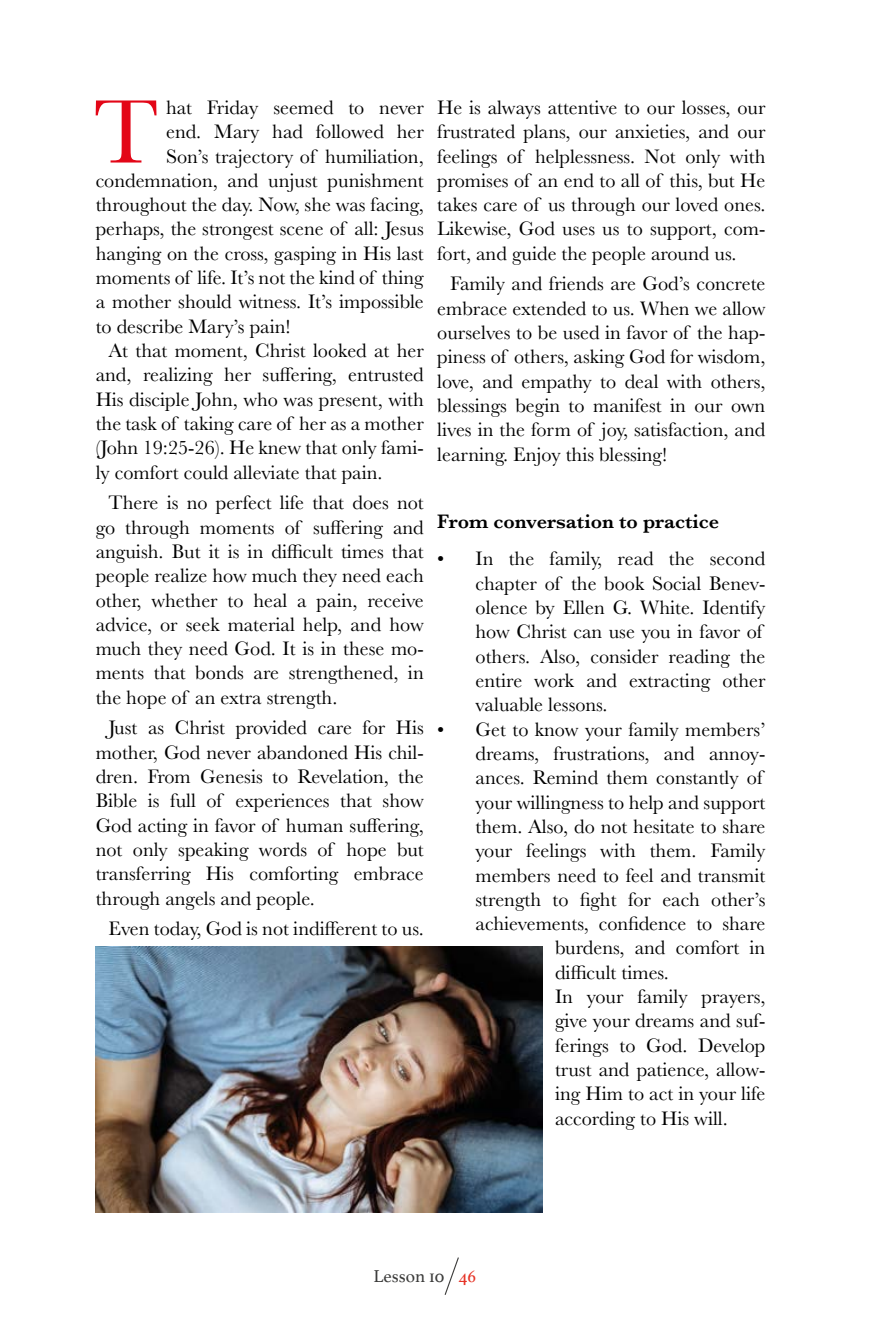
<style>
.page{position:relative;width:893px;height:1340px;background:#fff}
.page>*{position:absolute;margin:0;border:0;box-sizing:border-box;transform-origin:0 0}
.capitular{font:93.6px "Baskerville";color:#e30617}
.two_columns{font:20.25px/24.3px "Baskerville";color:#000;text-align:justify}
.capitular-2{font:20.25px "Baskerville";color:#000}
.título_4{font:600 20.25px "Baskerville";color:#000}
.t1{font:18px "Athelas";color:#3c3c3b}
.s1{color:#e63326}
</style>
<div class="page">
<svg style="left:444px;top:1257px;width:15px;height:38px"></svg>
<img style="left:96px;top:946px;width:446px;height:266px">
<p class="capitular" style="left:93px;top:73px;width:67px">T</p>
<p class="capitular-2" style="left:166px;top:94px;width:259px">hat Friday seemed to never</p>
<p class="capitular-2" style="left:166px;top:119px;width:259px">end. Mary had followed her</p>
<p class="capitular-2" style="left:166px;top:143px;width:259px">Son’s trajectory of humiliation,</p>
<p class="capitular-2" style="left:96px;top:167px;width:330px">condemnation, and unjust punishment</p>
<p class="capitular-2" style="left:96px;top:192px;width:330px">throughout the day. Now, she was facing,</p>
<p class="capitular-2" style="left:96px;top:216px;width:330px">perhaps, the strongest scene of all: Jesus</p>
<p class="capitular-2" style="left:96px;top:240px;width:330px">hanging on the cross, gasping in His last</p>
<p class="capitular-2" style="left:96px;top:264px;width:330px">moments of life. It’s not the kind of thing</p>
<p class="capitular-2" style="left:96px;top:289px;width:330px">a mother should witness. It’s impossible</p>
<p class="capitular-2" style="left:96px;top:313px;width:197px">to describe Mary’s pain!</p>
<p class="two_columns" style="left:96px;top:338px;width:330px;text-indent:13px">At that moment, Christ looked at her and, realizing her suffering, entrusted His disciple John, who was present, with the task of taking care of her as a mother (John 19:25-26). He knew that only fami&shy;ly comfort could alleviate that pain.</p>
<p class="two_columns" style="left:96px;top:491px;width:330px;text-indent:13px">There is no perfect life that does not go through moments of suffering and anguish. But it is in difficult times that people realize how much they need each other, whether to heal a pain, receive advice, or seek material help, and how much they need God. It is in these mo&shy;ments that bonds are strengthened, in the hope of an extra strength.</p>
<p class="two_columns" style="left:96px;top:716px;width:330px;text-indent:13px">Just as Christ provided care for His mother, God never abandoned His chil&shy;dren. From Genesis to Revelation, the Bible is full of experiences that show God acting in favor of human suffering, not only speaking words of hope but transferring His comforting embrace through angels and people.</p>
<p class="two_columns" style="left:108px;top:916px;width:317px">Even today, God is not indifferent to us.</p>
<p class="two_columns" style="left:437px;top:95px;width:330px">He is always attentive to our losses, our frustrated plans, our anxieties, and our feelings of helplessness. Not only with promises of an end to all of this, but He takes care of us through our loved ones.<br>Likewise, God uses us to support, com&shy;fort, and guide the people around us.</p>
<p class="two_columns" style="left:437px;top:272px;width:330px;text-indent:13px">Family and friends are God’s concrete embrace extended to us. When we allow ourselves to be used in favor of the hap&shy;piness of others, asking God for wisdom, love, and empathy to deal with others, blessings begin to manifest in our own lives in the form of joy, satisfaction, and learning. Enjoy this blessing!</p>
<p class="título_4" style="left:437px;top:507px;width:283px">From conversation to practice</p>
<p class="two_columns" style="left:476px;top:547px;width:291px;text-align:left;text-indent:-38px">• In the family, read the second chapter of the book Social Benev&shy;olence by Ellen G. White. Identify how Christ can use you in favor of others. Also, consider reading the entire work and extracting other valuable lessons.</p>
<p class="two_columns" style="left:437px;top:717px;width:330px">• Get to know your family members’</p>
<p class="two_columns" style="left:476px;top:741px;width:291px">dreams, frustrations, and annoy-</p>
<p class="two_columns" style="left:476px;top:766px;width:288px">ances. Remind them constantly of</p>
<p class="two_columns" style="left:476px;top:790px;width:291px">your willingness to help and support</p>
<p class="two_columns" style="left:476px;top:814px;width:291px">them. Also, do not hesitate to share</p>
<p class="two_columns" style="left:476px;top:838px;width:291px">your feelings with them. Family</p>
<p class="two_columns" style="left:476px;top:863px;width:291px">members need to feel and transmit</p>
<p class="two_columns" style="left:476px;top:887px;width:291px">strength to fight for each other’s</p>
<p class="two_columns" style="left:476px;top:911px;width:291px">achievements, confidence to share</p>
<p class="two_columns" style="left:555px;top:936px;width:212px">burdens, and comfort in</p>
<p class="two_columns" style="left:555px;top:960px;width:115px">difficult times.</p>
<p class="two_columns" style="left:555px;top:984px;width:212px;text-indent:-38px">• In your family prayers, give your dreams and suf&shy;ferings to God. Develop trust and patience, allow&shy;ing Him to act in your life according to His will.</p>
<p class="t1" style="left:374px;top:1261px;width:104px">Lesson 10 <span class="s1">46</span></p>
</div>
